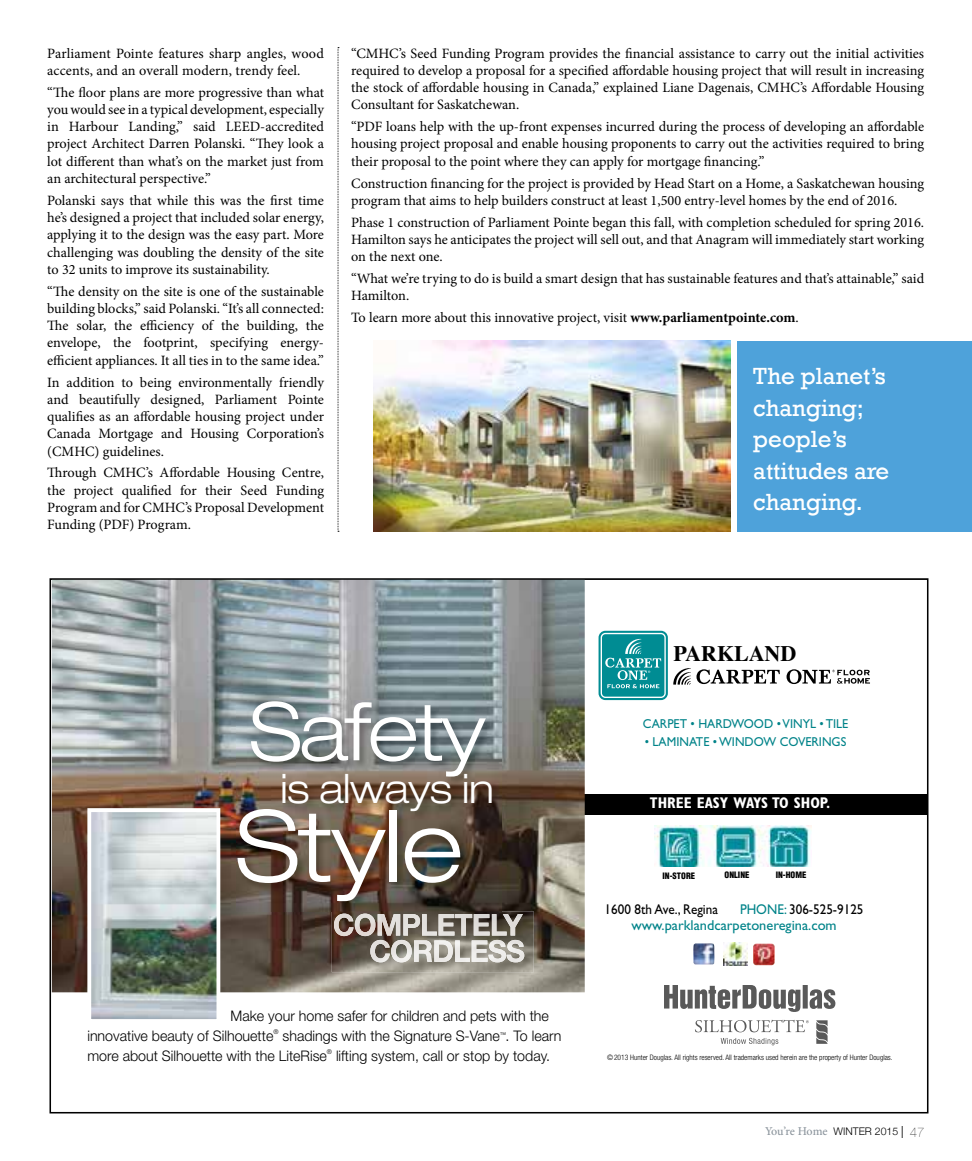
<style>
.page{position:relative;width:972px;height:1161px;background:#fff}
.page>*{position:absolute;margin:0;border:0;box-sizing:border-box;transform-origin:0 0}
.t1{font:300 expanded 98.7px "Helvetica Neue LT Std";letter-spacing:-.01em;color:#fff}
.t2{font:300 expanded 80.7px "Helvetica Neue LT Std";letter-spacing:-.03em;color:#fff}
.t3{font:300 expanded 40.35px "Helvetica Neue LT Std";letter-spacing:-.01em;color:#fff}
.t4{font:24px/31.5px "Rockwell";color:#fff}
.t5{font:700 22.05px "Times";color:#000}
.t6{font:700 condensed 15.45px "Gill Sans Std";color:#fff}
.t7{font:300 14.55px/20.2px "Helvetica Neue LT Std";color:#000}
.t8{font:14.4px "Gill Sans Std";color:#008389}
.t9{font:14.25px/17.2px "Minion Pro";letter-spacing:-.005em;color:#000;text-align:justify}
.t10{font:14.1px "Gill Sans Std";color:#000;scale:.93 1}
.t11{font:12.9px "Gill Sans Std";color:#008389;scale:.95 1}
.t12{font:500 12px "Minion Pro";letter-spacing:-.01em;color:#8c959d}
.t13{font:900 condensed 8.55px "Helvetica LT Std";color:#000}
.t14{font:300 condensed 7.5px "Helvetica Neue LT Std";color:#000}
.t15{font:300 6.6px "Helvetica Neue LT Std";color:#000}
.s1{font-weight:700}
.s2{color:#008389}
.s3{font-family:"Helvetica Neue";font-weight:300;font-size:10.5px;color:#000}
.s4{font-weight:400;color:#000}
.s5{font-family:"Helvetica Neue";font-weight:200;font-size:13.5px;color:#000}
</style>
<div class="page">
<img style="left:374px;top:341px;width:356px;height:191px">
<div style="left:737px;top:341px;width:235px;height:191px;background:#4ea2da"></div>
<svg style="left:338px;top:47px;width:1px;height:485px"></svg>
<img style="left:655px;top:825px;width:157px;height:42px">
<div style="left:573px;top:794px;width:355px;height:21px;background:#000"></div>
<div style="left:599px;top:631px;width:69px;height:69px;border:7px solid #008c93;border-radius:3px"></div>
<div style="left:601px;top:633px;width:65px;height:65px;border:3px solid #fff;border-radius:3px"></div>
<div style="left:602px;top:634px;width:62px;height:63px;background:#008c93;border-radius:3px"></div>
<svg style="left:605px;top:639px;width:56px;height:49px"></svg>
<svg style="left:673px;top:668px;width:197px;height:17px"></svg>
<img style="left:53px;top:581px;width:532px;height:411px">
<img style="left:92px;top:813px;width:123px;height:205px">
<div style="left:87px;top:808px;width:133px;height:215px;border:4px solid #fff"></div>
<img style="left:236px;top:700px;width:265px;height:211px">
<img style="left:332px;top:911px;width:202px;height:61px">
<img style="left:370px;top:940px;width:154px;height:22px">
<img style="left:334px;top:914px;width:189px;height:22px">
<svg style="left:664px;top:985px;width:171px;height:60px"></svg>
<img style="left:693px;top:943px;width:22px;height:22px">
<img style="left:753px;top:944px;width:22px;height:21px">
<img style="left:724px;top:942px;width:23px;height:24px">
<p class="t9" style="left:47px;top:45px;width:278px">Parliament Pointe features sharp angles, wood accents, and an overall modern, trendy feel.</p>
<p class="t9" style="left:47px;top:84px;width:278px">“The floor plans are more progressive than what you would see in a typical development, especially in Harbour Landing,” said LEED-accredited project Architect Darren Polanski. “They look a lot different than what’s on the market just from an architectural perspective.”</p>
<p class="t9" style="left:47px;top:192px;width:278px">Polanski says that while this was the first time he’s designed a project that included solar energy, applying it to the design was the easy part. More challenging was doubling the density of the site to 32 units to improve its sustainability.</p>
<p class="t9" style="left:47px;top:283px;width:278px">“The density on the site is one of the sustainable building blocks,” said Polanski. “It’s all connected:<br>The solar, the efficiency of the building, the envelope, the footprint, specifying energy&shy;efficient appliances. It all ties in to the same idea.”</p>
<p class="t9" style="left:47px;top:373px;width:278px">In addition to being environmentally friendly and beautifully designed, Parliament Pointe qualifies as an affordable housing project under Canada Mortgage and Housing Corporation’s (CMHC) guidelines.</p>
<p class="t9" style="left:47px;top:464px;width:278px">Through CMHC’s Affordable Housing Centre, the project qualified for their Seed Funding Program and for CMHC’s Proposal Development Funding (PDF) Program.</p>
<p class="t9" style="left:351px;top:45px;width:575px">“CMHC’s Seed Funding Program provides the financial assistance to carry out the initial activities required to develop a proposal for a specified affordable housing project that will result in increasing the stock of affordable housing in Canada,” explained Liane Dagenais, CMHC’s Affordable Housing Consultant for Saskatchewan.</p>
<p class="t9" style="left:351px;top:118px;width:575px">“PDF loans help with the up-front expenses incurred during the process of developing an affordable housing project proposal and enable housing proponents to carry out the activities required to bring their proposal to the point where they can apply for mortgage financing.”</p>
<p class="t9" style="left:351px;top:174px;width:575px">Construction financing for the project is provided by Head Start on a Home, a Saskatchewan housing program that aims to help builders construct at least 1,500 entry-level homes by the end of 2016.</p>
<p class="t9" style="left:351px;top:214px;width:575px">Phase 1 construction of Parliament Pointe began this fall, with completion scheduled for spring 2016.<br>Hamilton says he anticipates the project will sell out, and that Anagram will immediately start working on the next one.</p>
<p class="t9" style="left:351px;top:270px;width:575px">“What we’re trying to do is build a smart design that has sustainable features and that’s attainable,” said<br>Hamilton.</p>
<p class="t9" style="left:351px;top:309px;width:449px">To learn more about this innovative project, visit <span class="s1">www.parliamentpointe.com</span>.</p>
<h3 class="t4" style="left:753px;top:361px;width:138px">The planet’s changing; people’s attitudes are changing.</h3>
<h3 class="t5" style="left:673px;top:632px;width:124px">PARKLAND</h3>
<h2 class="t2" style="left:249px;top:683px;width:238px">Safety</h2>
<h3 class="t3" style="left:281px;top:765px;width:215px">is always in</h3>
<h1 class="t1" style="left:235px;top:787px;width:230px">Style</h1>
<p class="t7" style="left:87px;top:1005px;width:463px;text-indent:143px">Make your home safer for children and pets with the innovative beauty of Silhouette</p>
<p class="t15" style="left:273px;top:1027px;width:7px">®</p>
<p class="t7" style="left:283px;top:1025px;width:281px">shadings with the Signature S-Vane . To learn</p>
<p class="t15" style="left:500px;top:1030px;width:8px">™</p>
<p class="t7" style="left:87px;top:1045px;width:241px">more about Silhouette with the LiteRise</p>
<p class="t15" style="left:327px;top:1048px;width:7px">®</p>
<p class="t7" style="left:336px;top:1045px;width:215px">lifting system, call or stop by today.</p>
<p class="t11" style="left:643px;top:717px;width:218px">CARPET • HARDWOOD •VINYL • TILE</p>
<p class="t11" style="left:645px;top:734px;width:214px">• LAMINATE •WINDOW COVERINGS</p>
<p class="t6" style="left:650px;top:794px;width:182px">THREE EASY WAYS TO SHOP.</p>
<p class="t13" style="left:663px;top:870px;width:34px">IN-STORE</p>
<p class="t13" style="left:725px;top:869px;width:26px">ONLINE</p>
<p class="t13" style="left:776px;top:869px;width:32px">IN-HOME</p>
<p class="t10" style="left:605px;top:901px;width:124px">1600 8th Ave., Regina</p>
<p class="t10" style="left:740px;top:901px;width:134px"><span class="s2">PHONE:</span> 306-525-9125</p>
<p class="t8" style="left:631px;top:917px;width:207px">www.parklandcarpetoneregina.com</p>
<p class="t14" style="left:607px;top:1053px;width:287px">©2013 Hunter Douglas. All rights reserved. All trademarks used herein are the property of Hunter Douglas.</p>
<p class="t12" style="left:765px;top:1123px;width:161px">You’re Home <span class="s3">WINTER 2015</span> <span class="s4">|</span> <span class="s5">47</span></p>
</div>
